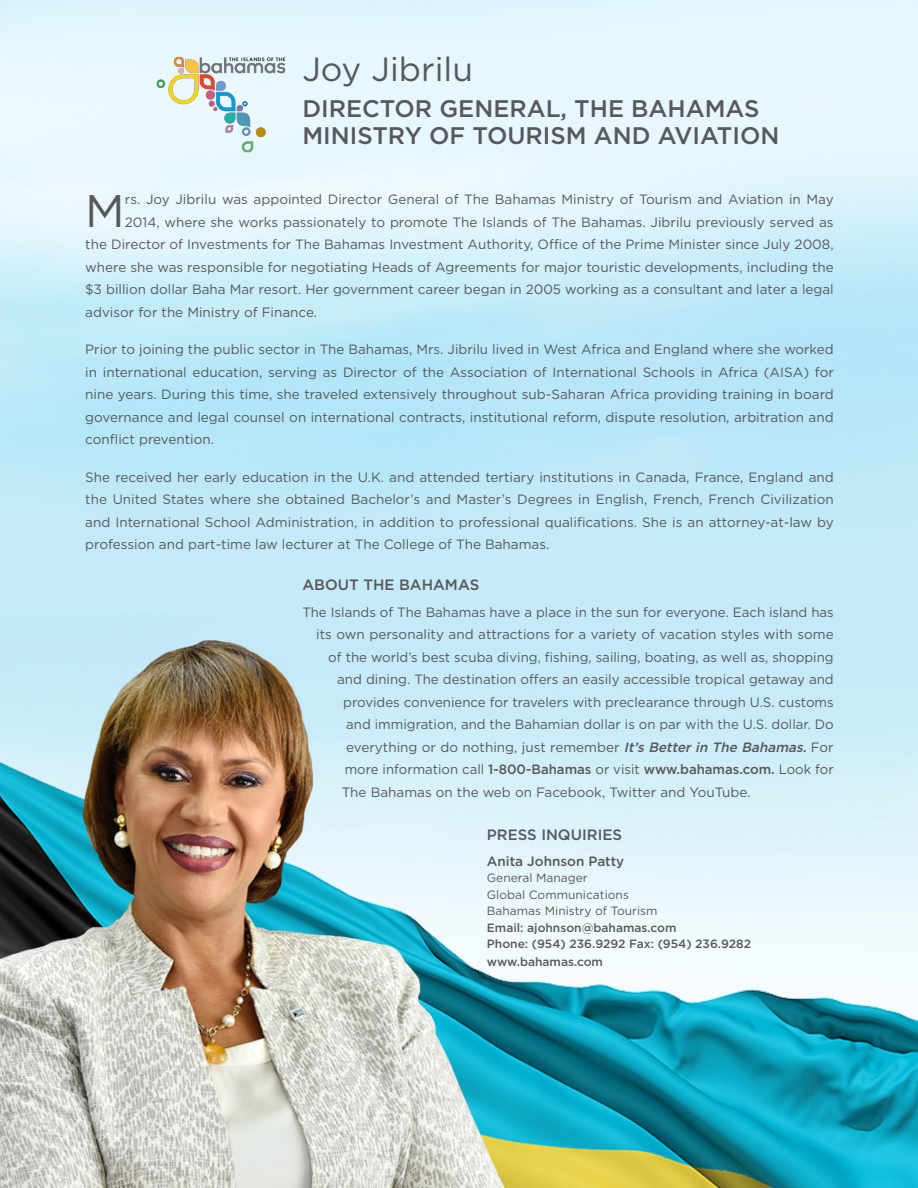
<style>
.page{position:relative;width:918px;height:1188px;background:#fff}
.page>*{position:absolute;margin:0;border:0;box-sizing:border-box;transform-origin:0 0}
.t1{font:45.6px "Gotham";color:#57585a}
.t2{font:33.6px "Gotham";color:#57585a}
.t3{font:500 24px/27px "Gotham";color:#57585a}
.t4{font:500 15px "Gotham";color:#57585a}
.t5{font:13.5px/22.5px "Gotham";color:#57585a;text-align:justify}
.t6{font:500 13.5px "Gotham";color:#57585a}
.t7{font:500 12px "Gotham";color:#57585a}
.t8{font:12px "Gotham";color:#57585a}
.s1{font-weight:500;font-style:italic}
.s2{font-weight:500}
</style>
<div class="page">
<img style="left:0;top:0;width:918px;height:1188px">
<img style="left:155px;top:54px;width:133px;height:101px">
<p class="t2" style="left:302px;top:50px;width:172px">Joy Jibrilu</p>
<p class="t3" style="left:302px;top:95px;width:478px">DIRECTOR GENERAL, THE BAHAMAS<br>MINISTRY OF TOURISM AND AVIATION</p>
<p class="t1" style="left:85px;top:185px;width:41px">M</p>
<p class="t5" style="left:125px;top:188px;width:710px">rs. Joy Jibrilu was appointed Director General of The Bahamas Ministry of Tourism and Aviation in May</p>
<p class="t5" style="left:125px;top:210px;width:710px">2014, where she works passionately to promote The Islands of The Bahamas. Jibrilu previously served as</p>
<p class="t5" style="left:85px;top:233px;width:750px">the Director of Investments for The Bahamas Investment Authority, Office of the Prime Minister since July 2008,</p>
<p class="t5" style="left:85px;top:255px;width:750px">where she was responsible for negotiating Heads of Agreements for major touristic developments, including the</p>
<p class="t5" style="left:85px;top:278px;width:750px">$3 billion dollar Baha Mar resort. Her government career began in 2005 working as a consultant and later a legal</p>
<p class="t5" style="left:85px;top:300px;width:234px">advisor for the Ministry of Finance.</p>
<p class="t5" style="left:85px;top:338px;width:750px">Prior to joining the public sector in The Bahamas, Mrs. Jibrilu lived in West Africa and England where she worked in international education, serving as Director of the Association of International Schools in Africa (AISA) for nine years. During this time, she traveled extensively throughout sub-Saharan Africa providing training in board governance and legal counsel on international contracts, institutional reform, dispute resolution, arbitration and conflict prevention.</p>
<p class="t5" style="left:85px;top:465px;width:750px">She received her early education in the U.K. and attended tertiary institutions in Canada, France, England and the United States where she obtained Bachelor’s and Master’s Degrees in English, French, French Civilization and International School Administration, in addition to professional qualifications. She is an attorney-at-law by profession and part-time law lecturer at The College of The Bahamas.</p>
<p class="t4" style="left:302px;top:575px;width:178px">ABOUT THE BAHAMAS</p>
<p class="t5" style="left:302px;top:600px;width:533px">The Islands of The Bahamas have a place in the sun for everyone. Each island has</p>
<p class="t5" style="left:316px;top:623px;width:519px">its own personality and attractions for a variety of vacation styles with some</p>
<p class="t5" style="left:328px;top:645px;width:507px">of the world’s best scuba diving, fishing, sailing, boating, as well as, shopping</p>
<p class="t5" style="left:337px;top:668px;width:498px">and dining. The destination offers an easily accessible tropical getaway and</p>
<p class="t5" style="left:343px;top:690px;width:492px">provides convenience for travelers with preclearance through U.S. customs</p>
<p class="t5" style="left:346px;top:713px;width:489px">and immigration, and the Bahamian dollar is on par with the U.S. dollar. Do</p>
<p class="t5" style="left:346px;top:735px;width:489px">everything or do nothing, just remember <span class="s1">It’sBetterin The Bahamas.</span>For</p>
<p class="t5" style="left:345px;top:758px;width:491px">more information call <span class="s2">1-800-Bahamas</span> or visit <span class="s2">www.bahamas.com.</span> Look for</p>
<p class="t5" style="left:342px;top:780px;width:410px">The Bahamas on the web on Facebook, Twitter and YouTube.</p>
<p class="t4" style="left:487px;top:825px;width:137px">PRESS INQUIRIES</p>
<p class="t6" style="left:487px;top:852px;width:139px">Anita Johnson Patty</p>
<p class="t8" style="left:487px;top:871px;width:102px">General Manager</p>
<p class="t8" style="left:487px;top:888px;width:144px">Global Communications</p>
<p class="t8" style="left:487px;top:904px;width:172px">Bahamas Ministry of Tourism</p>
<p class="t7" style="left:487px;top:920px;width:191px">Email: ajohnson@bahamas.com</p>
<p class="t7" style="left:487px;top:936px;width:266px">Phone: (954) 236.9292 Fax: (954) 236.9282</p>
<p class="t7" style="left:487px;top:954px;width:118px">www.bahamas.com</p>
</div>
